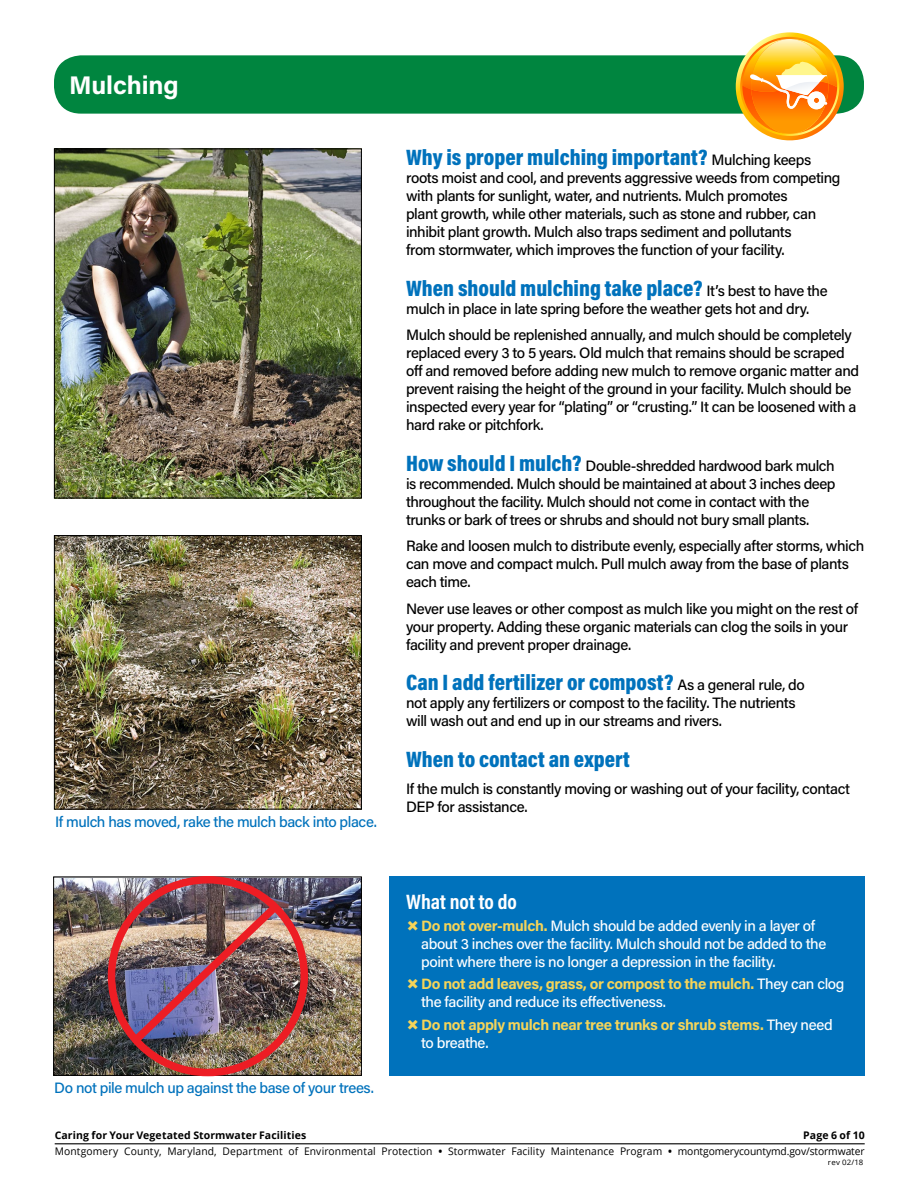
<style>
.page{position:relative;width:918px;height:1188px;background:#fff}
.page>*{position:absolute;margin:0;border:0;box-sizing:border-box;transform-origin:0 0}
.head1_white{font:700 25.5px "Acumin Pro";letter-spacing:-.005em;color:#fff}
.New_head{font:900 22.5px "Acumin Pro Cond";color:#0072bc}
.head2_rev{font:700 21px "Acumin Pro Cond";color:#fff}
.body{font:500 15px/18px "Acumin Pro";letter-spacing:-.03em;color:#000}
.New_head-2{font:500 15px/18px "Acumin Pro";letter-spacing:-.03em;color:#000}
.t1{font:500 15px/18px "Acumin Pro";letter-spacing:-.03em;color:#fff}
.t2{font:500 15px "Acumin Pro";letter-spacing:-.03em;color:#0072bc}
.t3{font:700 15px/18px "Acumin Pro";letter-spacing:-.025em;color:#f5d459}
.t4{font:10.5px/15.9px "Open Sans";letter-spacing:.01em;color:#000;text-align:right}
.t5{font:700 10.5px "Open Sans";letter-spacing:.01em;color:#000}
.t6{font:7.5px "Open Sans";letter-spacing:.02em;color:#000;scale:1.05 1}
.s1{font-family:"Acumin Pro";font-weight:500;font-size:15px;color:#000}
.s2{font-family:"Acumin Pro Cond";font-weight:900;font-size:22.5px;color:#0072bc}
.s3{font-weight:700;color:#f5d459}
.s4{font-weight:500;color:#fff}
.s5{font-weight:700}
</style>
<div class="page">
<hr style="left:55px;top:1143px;width:810px;height:1px;background:#000">
<img style="left:56px;top:150px;width:304px;height:346px">
<div style="left:54px;top:148px;width:308px;height:350px;border:1px solid #000"></div>
<div style="left:54px;top:55px;width:810px;height:59px;background:#00853f;border-radius:27px"></div>
<svg style="left:736px;top:32px;width:108px;height:109px"></svg>
<div style="left:389px;top:876px;width:476px;height:199px;background:#0072bc"></div>
<img style="left:56px;top:537px;width:304px;height:271px">
<div style="left:54px;top:535px;width:308px;height:275px;border:1px solid #000"></div>
<img style="left:55px;top:879px;width:305px;height:195px">
<div style="left:53px;top:877px;width:309px;height:199px;border:1px solid #000"></div>
<div style="left:108px;top:876px;width:200px;height:200px;border:8px solid #ed1d24;border-radius:50%"></div>
<img style="left:123px;top:897px;width:162px;height:155px">
<p class="head1_white" style="left:69px;top:67px;width:111px">Mulching</p>
<p class="t2" style="left:55px;top:811px;width:323px">If mulch has moved, rake the mulch back into place.</p>
<p class="t2" style="left:54px;top:1078px;width:321px">Do not pile mulch up against the base of your trees.</p>
<p class="New_head" style="left:406px;top:143px;width:407px">Why is proper mulching important? <span class="s1">Mulching keeps</span></p>
<p class="New_head-2" style="left:406px;top:168px;width:436px">roots moist and cool, and prevents aggressive weeds from competing with plants for sunlight, water, and nutrients. Mulch promotes<br>plant growth, while other materials, such as stone and rubber, can inhibit plant growth. Mulch also traps sediment and pollutants<br>from stormwater, which improves the function of your facility.</p>
<p class="New_head" style="left:406px;top:273px;width:423px">When should mulching take place? <span class="s1">It’s best to have the</span></p>
<p class="New_head-2" style="left:406px;top:299px;width:405px">mulch in place in late spring before the weather gets hot and dry.</p>
<p class="body" style="left:406px;top:325px;width:455px">Mulch should be replenished annually, and mulch should be completely replaced every 3 to 5 years. Old mulch that remains should be scraped off and removed before adding new mulch to remove organic matter and prevent raising the height of the ground in your facility. Mulch should be inspected every year for “plating” or “crusting.” It can be loosened with a hard rake or pitchfork.</p>
<p class="New_head-2" style="left:406px;top:456px;width:431px"><span class="s2">How should I mulch?</span> Double-shredded hardwood bark mulch is recommended. Mulch should be maintained at about 3 inches deep throughout the facility. Mulch should not come in contact with the trunks or bark of trees or shrubs and should not bury small plants.</p>
<p class="body" style="left:406px;top:536px;width:460px">Rake and loosen mulch to distribute evenly, especially after storms, which can move and compact mulch. Pull mulch away from the base of plants each time.</p>
<p class="body" style="left:406px;top:599px;width:454px">Never use leaves or other compost as mulch like you might on the rest of your property. Adding these organic materials can clog the soils in your facility and prevent proper drainage.</p>
<p class="New_head" style="left:406px;top:668px;width:400px">Can I add fertilizer or compost? <span class="s1">As a general rule, do</span></p>
<p class="New_head-2" style="left:406px;top:694px;width:391px">not apply any fertilizers or compost to the facility. The nutrients will wash out and end up in our streams and rivers.</p>
<p class="New_head" style="left:406px;top:745px;width:225px">When to contact an expert</p>
<p class="body" style="left:406px;top:779px;width:446px">If the mulch is constantly moving or washing out of your facility, contact<br>DEP for assistance.</p>
<p class="head2_rev" style="left:406px;top:888px;width:112px">What not to do</p>
<p class="t1" style="left:421px;top:916px;width:407px"><span class="s3">Do not over-mulch.</span> Mulch should be added evenly in a layer of about 3 inches over the facility. Mulch should not be added to the point where there is no longer a depression in the facility.</p>
<p class="t1" style="left:421px;top:974px;width:425px"><span class="s3">Do not add leaves, grass, or compost to the mulch.</span> They can clog the facility and reduce its effectiveness.</p>
<p class="t3" style="left:421px;top:1015px;width:413px">Do not apply mulch near tree trunks or shrub stems. <span class="s4">They need to breathe.</span></p>
<p class="t5" style="left:55px;top:1128px;width:253px">Caring for Your Vegetated Stormwater Facilities</p>
<p class="t4" style="left:55px;top:1127px;width:812px"><span class="s5">Page 6 of 10<br></span>Montgomery County, Maryland, Department of Environmental Protection <span class="s5">•</span> Stormwater Facility Maintenance Program <span class="s5">•</span> montgomerycountymd.gov/stormwater</p>
<p class="t6" style="left:828px;top:1157px;width:35px">rev 02/18</p>
</div>
